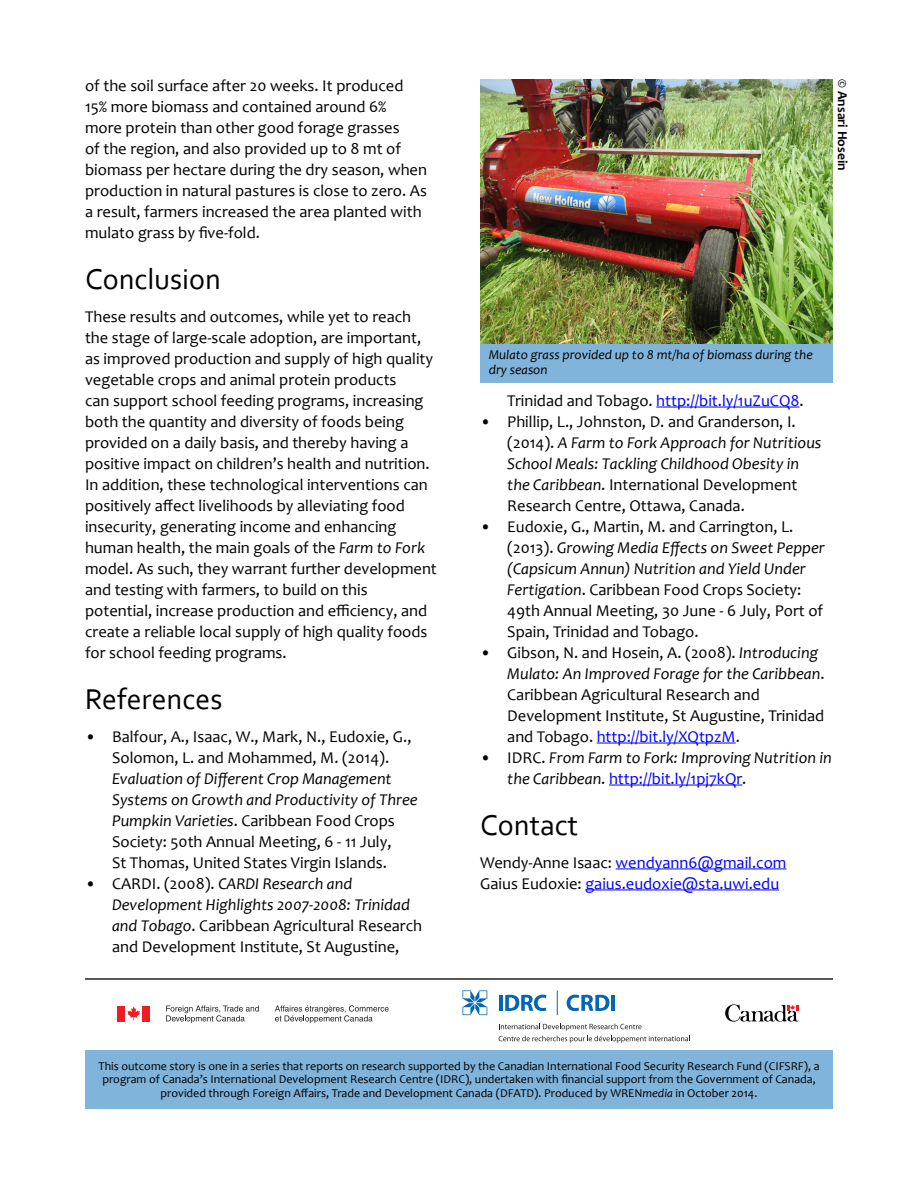
<style>
.page{position:relative;width:918px;height:1188px;background:#fff}
.page>*{position:absolute;margin:0;border:0;box-sizing:border-box;transform-origin:0 0}
.Heading{font:30px "Corbel";color:#000}
.t1{font:16.5px/21px "Candara";color:#000}
.t2{font:16.5px "Candara";color:#00f}
.t3{font:italic 16.5px/21px "Candara";color:#000}
.t4{font:italic 13.5px/15px "Candara";color:#000}
.t5{font:700 13.5px "Candara";color:#000}
.Heading-2{font:12px/13.5px "Candara";color:#000;text-align:center}
.s1{font-style:italic}
.s2{color:#000}
.s3{color:#00f}
.s4{font-style:normal}
.s5{font-style:normal;color:#00f}
</style>
<div class="page">
<hr style="left:85px;top:978px;width:748px;height:2px;background:#231f20">
<div style="left:85px;top:1051px;width:748px;height:58px;background:#80b4da"></div>
<hr style="left:656px;top:407px;width:143px;height:1px;background:#00f">
<hr style="left:597px;top:743px;width:139px;height:1px;background:#00f">
<hr style="left:609px;top:785px;width:133px;height:1px;background:#00f">
<hr style="left:616px;top:869px;width:170px;height:1px;background:#00f">
<hr style="left:585px;top:890px;width:194px;height:1px;background:#00f">
<svg style="left:725px;top:1004px;width:74px;height:18px"></svg>
<svg style="left:499px;top:1024px;width:191px;height:19px"></svg>
<svg style="left:462px;top:990px;width:25px;height:25px"></svg>
<hr style="left:499px;top:995px;width:4px;height:16px;background:#0166b3">
<svg style="left:505px;top:995px;width:42px;height:16px"></svg>
<svg style="left:567px;top:995px;width:42px;height:16px"></svg>
<hr style="left:611px;top:995px;width:4px;height:16px;background:#0166b3">
<svg style="left:557px;top:990px;width:1px;height:25px"></svg>
<div style="left:117px;top:1006px;width:8px;height:15px;background:#ee1d23"></div>
<div style="left:142px;top:1006px;width:8px;height:15px;background:#ee1d23"></div>
<svg style="left:127px;top:1007px;width:13px;height:13px"></svg>
<svg style="left:166px;top:1005px;width:93px;height:18px"></svg>
<svg style="left:275px;top:1005px;width:114px;height:18px"></svg>
<img style="left:480px;top:79px;width:353px;height:265px">
<div style="left:480px;top:344px;width:353px;height:38px;background:#80b4da"></div>
<p class="t1" style="left:85px;top:75px;width:344px">of the soil surface after 20 weeks. It produced 15% more biomass and contained around 6% more protein than other good forage grasses<br>of the region, and also provided up to 8 mt of biomass per hectare during the dry season, when production in natural pastures is close to zero. As a result, farmers increased the area planted with mulato grass by five-fold.</p>
<p class="Heading" style="left:85px;top:261px;width:137px">Conclusion</p>
<p class="t1" style="left:85px;top:306px;width:353px">These results and outcomes, while yet to reach the stage of large-scale adoption, are important, as improved production and supply of high quality vegetable crops and animal protein products<br>can support school feeding programs, increasing both the quantity and diversity of foods being provided on a daily basis, and thereby having a positive impact on children’s health and nutrition.<br>In addition, these technological interventions can positively affect livelihoods by alleviating food insecurity, generating income and enhancing human health, the main goals of the <span class="s1">Farm to Fork </span>model. As such, they warrant further development and testing with farmers, to build on this potential, increase production and efficiency, and create a reliable local supply of high quality foods for school feeding programs.</p>
<p class="Heading" style="left:85px;top:680px;width:139px">References</p>
<p class="t1" style="left:112px;top:726px;width:307px;text-indent:-27px">• Balfour, A., Isaac, W., Mark, N., Eudoxie, G., Solomon, L. and Mohammed, M. (2014).<br><span class="s1">Evaluation of Different Crop Management Systems on Growth and Productivity of Three Pumpkin Varieties</span>. Caribbean Food Crops Society: 50th Annual Meeting, 6 - 11 July,<br>St Thomas, United States Virgin Islands.</p>
<p class="t1" style="left:112px;top:873px;width:312px;text-indent:-27px">• CARDI. (2008). <span class="s1">CARDI Research and Development Highlights 2007-2008: Trinidad and Tobago</span>. Caribbean Agricultural Research and Development Institute, St Augustine,</p>
<p class="t5" style="left:851px;top:79px;width:93px;rotate:90deg">© Ansari Hosein</p>
<p class="t4" style="left:489px;top:347px;width:325px">Mulato grass provided up to 8 mt/ha of biomass during the dry season</p>
<p class="t2" style="left:507px;top:391px;width:298px"><span class="s2">Trinidad and Tobago.</span> http://bit.ly/1uZuCQ8<span class="s2">.</span></p>
<p class="t1" style="left:507px;top:411px;width:316px;text-indent:-27px">• Phillip, L., Johnston, D. and Granderson, I. (2014). <span class="s1">A Farm to Fork Approach for Nutritious School Meals: Tackling Childhood Obesity in the Caribbean</span>. International Development Research Centre, Ottawa, Canada.</p>
<p class="t1" style="left:507px;top:516px;width:319px;text-indent:-27px">• Eudoxie, G., Martin, M. and Carrington, L. (2013). <span class="s1">Growing Media Effects on Sweet Pepper (Capsicum Annun) Nutrition and Yield Under Fertigation</span>. Caribbean Food Crops Society:<br>49th Annual Meeting, 30 June - 6 July, Port of Spain, Trinidad and Tobago.</p>
<p class="t1" style="left:507px;top:642px;width:319px;text-indent:-27px">• Gibson, N. and Hosein, A. (2008). <span class="s1">Introducing Mulato: An Improved Forage for the Caribbean</span>.<br>Caribbean Agricultural Research and Development Institute, St Augustine, Trinidad and Tobago. <span class="s3">http://bit.ly/XQtpzM</span>.</p>
<p class="t3" style="left:507px;top:747px;width:326px;text-indent:-27px"><span class="s4">• IDRC.</span> From Farm to Fork: Improving Nutrition in the Caribbean<span class="s4">.</span> <span class="s5">http://bit.ly/1pj7kQr</span><span class="s4">.</span></p>
<p class="Heading" style="left:480px;top:806px;width:100px">Contact</p>
<p class="t2" style="left:480px;top:853px;width:308px"><span class="s2">Wendy-Anne Isaac:</span> wendyann6@gmail.com</p>
<p class="t2" style="left:480px;top:874px;width:300px"><span class="s2">Gaius Eudoxie:</span> gaius.eudoxie@sta.uwi.edu</p>
<p class="Heading-2" style="left:99px;top:1059px;width:722px">This outcome story is one in a series that reports on research supported by the Canadian International Food Security Research Fund (CIFSRF), a program of Canada’s International Development Research Centre (IDRC), undertaken with financial support from the Government of Canada, provided through Foreign Affairs, Trade and Development Canada (DFATD). Produced by WREN<span class="s1">media</span> in October 2014.</p>
</div>
